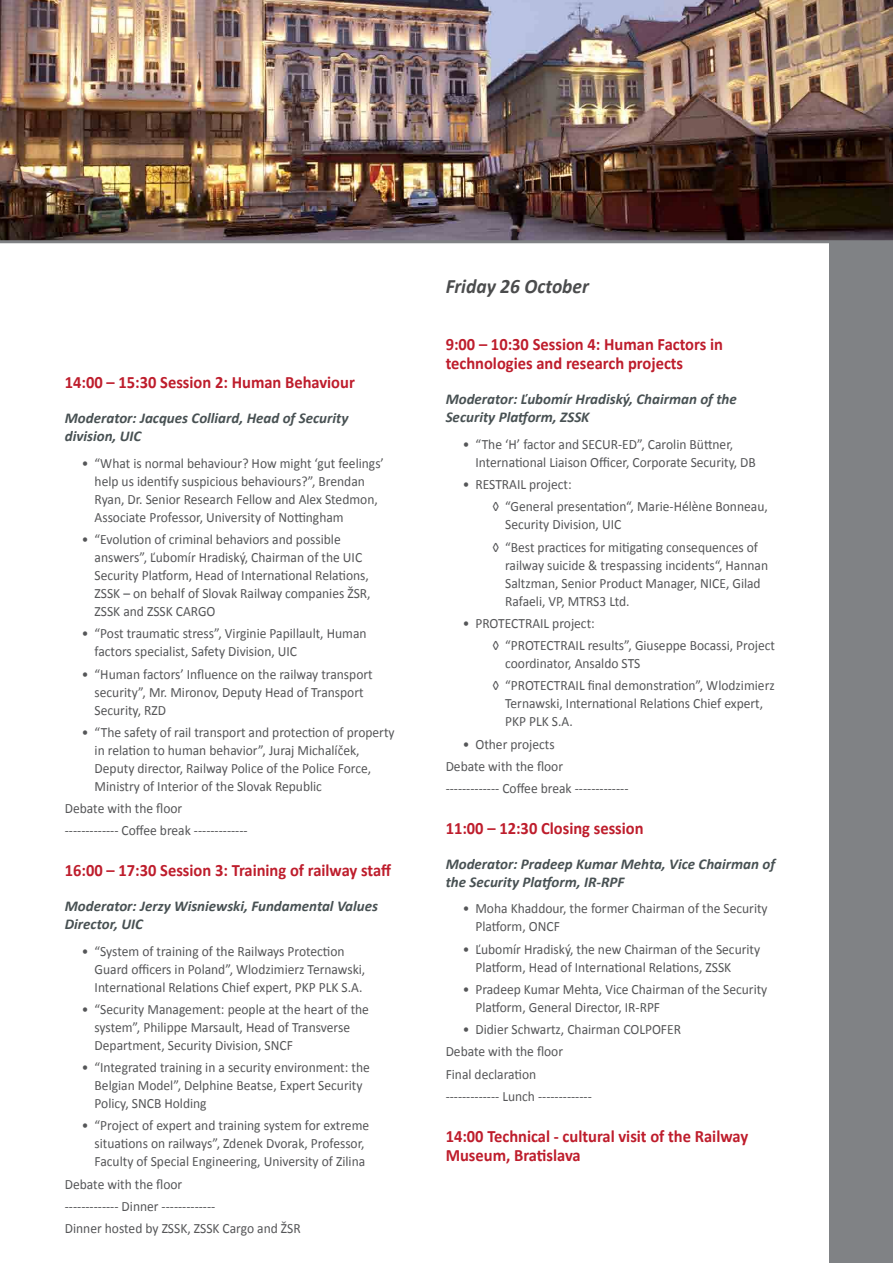
<style>
.page{position:relative;width:893px;height:1263px;background:#fff}
.page>*{position:absolute;margin:0;border:0;box-sizing:border-box;transform-origin:0 0}
.date{font:italic 700 20.4px "Calibri";color:#4b4c4d;scale:.95 1}
._2_session{font:700 17.4px/19.5px "Calibri";color:#be1d2c;scale:.95 1}
.presenter{font:italic 700 15px/18px "Calibri";color:#485153}
.COFFEE_BREAK{font:14.1px/18px "Calibri";color:#555658;scale:.95 1}
._3_txt{font:14.1px "Calibri";color:#555658;scale:.95 1}
</style>
<div class="page">
<div style="left:829px;top:0;width:64px;height:1263px;background:#808285"></div>
<img style="left:0;top:0;width:893px;height:243px">
<p class="_2_session" style="left:65px;top:373px;width:307px">14:00 – 15:30 Session 2: Human Behaviour</p>
<p class="presenter" style="left:65px;top:409px;width:285px">Moderator: Jacques Colliard, Head of Security division, UIC</p>
<p class="COFFEE_BREAK" style="left:95px;top:454px;width:306px;text-indent:-13px">• “What is normal behaviour? How might ‘gut feelings’ help us identify suspicious behaviours?”, Brendan Ryan, Dr. Senior Research Fellow and Alex Stedmon, Associate Professor, University of Nottingham</p>
<p class="COFFEE_BREAK" style="left:95px;top:530px;width:292px;text-indent:-13px">• “Evolution of criminal behaviors and possible answers”, Ľubomír Hradiský, Chairman of the UIC Security Platform, Head of International Relations, ZSSK – on behalf of Slovak Railway companies ŽSR, ZSSK and ZSSK CARGO</p>
<p class="COFFEE_BREAK" style="left:95px;top:625px;width:288px;text-indent:-13px">• “Post traumatic stress”, Virginie Papillault, Human factors specialist, Safety Division, UIC</p>
<p class="COFFEE_BREAK" style="left:95px;top:665px;width:294px;text-indent:-13px">• “Human factors’ Influence on the railway transport security”, Mr. Mironov, Deputy Head of Transport<br>Security, RZD</p>
<p class="COFFEE_BREAK" style="left:95px;top:723px;width:317px;text-indent:-13px">• “The safety of rail transport and protection of property in relation to human behavior”, Juraj Michalíček, Deputy director, Railway Police of the Police Force, Ministry of Interior of the Slovak Republic</p>
<p class="_3_txt" style="left:65px;top:799px;width:125px">Debate with the floor</p>
<p class="COFFEE_BREAK" style="left:65px;top:822px;width:194px">------------- Coffee break -------------</p>
<p class="_2_session" style="left:65px;top:861px;width:345px">16:00 – 17:30 Session 3: Training of railway staff</p>
<p class="presenter" style="left:65px;top:897px;width:315px">Moderator: Jerzy Wisniewski, Fundamental Values<br>Director, UIC</p>
<p class="COFFEE_BREAK" style="left:95px;top:942px;width:286px;text-indent:-13px">• “System of training of the Railways Protection<br>Guard officers in Poland”, Wlodzimierz Ternawski,<br>International Relations Chief expert, PKP PLK S.A.</p>
<p class="COFFEE_BREAK" style="left:95px;top:1000px;width:290px;text-indent:-13px">• “Security Management: people at the heart of the system”, Philippe Marsault, Head of Transverse<br>Department, Security Division, SNCF</p>
<p class="COFFEE_BREAK" style="left:95px;top:1058px;width:291px;text-indent:-13px">• “Integrated training in a security environment: the<br>Belgian Model”, Delphine Beatse, Expert Security<br>Policy, SNCB Holding</p>
<p class="COFFEE_BREAK" style="left:95px;top:1117px;width:291px;text-indent:-13px">• “Project of expert and training system for extreme situations on railways”, Zdenek Dvorak, Professor,<br>Faculty of Special Engineering, University of Zilina</p>
<p class="_3_txt" style="left:65px;top:1175px;width:125px">Debate with the floor</p>
<p class="COFFEE_BREAK" style="left:65px;top:1197px;width:160px">------------- Dinner -------------</p>
<p class="_3_txt" style="left:65px;top:1219px;width:250px">Dinner hosted by ZSSK, ZSSK Cargo and ŽSR</p>
<p class="date" style="left:446px;top:273px;width:152px">Friday 26 October</p>
<p class="_2_session" style="left:446px;top:334px;width:293px">9:00 – 10:30 Session 4: Human Factors in technologies and research projects</p>
<p class="presenter" style="left:446px;top:390px;width:293px">Moderator: Ľubomír Hradiský, Chairman of the<br>Security Platform, ZSSK</p>
<p class="COFFEE_BREAK" style="left:475px;top:435px;width:297px;text-indent:-13px">• “The ‘H’ factor and SECUR-ED”, Carolin Büttner,<br>International Liaison Officer, Corporate Security, DB</p>
<p class="COFFEE_BREAK" style="left:463px;top:475px;width:116px">• RESTRAIL project:</p>
<p class="COFFEE_BREAK" style="left:505px;top:498px;width:278px;text-indent:-13px">◊ “General presentation“, Marie-Hélène Bonneau,<br>Security Division, UIC</p>
<p class="COFFEE_BREAK" style="left:505px;top:538px;width:278px;text-indent:-13px">◊ “Best practices for mitigating consequences of railway suicide &amp; trespassing incidents“, Hannan Saltzman, Senior Product Manager, NICE, Gilad Rafaeli, VP, MTRS3 Ltd.</p>
<p class="COFFEE_BREAK" style="left:463px;top:614px;width:141px">• PROTECTRAIL project:</p>
<p class="COFFEE_BREAK" style="left:505px;top:636px;width:286px;text-indent:-13px">◊ “PROTECTRAIL results”, Giuseppe Bocassi, Project coordinator, Ansaldo STS</p>
<p class="COFFEE_BREAK" style="left:505px;top:677px;width:285px;text-indent:-13px">◊ “PROTECTRAIL final demonstration”, Wlodzimierz<br>Ternawski, International Relations Chief expert,<br>PKP PLK S.A.</p>
<p class="COFFEE_BREAK" style="left:463px;top:735px;width:98px">• Other projects</p>
<p class="_3_txt" style="left:446px;top:757px;width:125px">Debate with the floor</p>
<p class="COFFEE_BREAK" style="left:446px;top:779px;width:194px">------------- Coffee break -------------</p>
<p class="_2_session" style="left:446px;top:818px;width:210px">11:00 – 12:30 Closing session</p>
<p class="presenter" style="left:446px;top:855px;width:331px">Moderator: Pradeep Kumar Mehta, Vice Chairman of the Security Platform, IR-RPF</p>
<p class="COFFEE_BREAK" style="left:475px;top:900px;width:309px;text-indent:-13px">• Moha Khaddour, the former Chairman of the Security<br>Platform, ONCF</p>
<p class="COFFEE_BREAK" style="left:475px;top:940px;width:301px;text-indent:-13px">• Ľubomír Hradiský, the new Chairman of the Security<br>Platform, Head of International Relations, ZSSK</p>
<p class="COFFEE_BREAK" style="left:475px;top:980px;width:309px;text-indent:-13px">• Pradeep Kumar Mehta, Vice Chairman of the Security<br>Platform, General Director, IR-RPF</p>
<p class="COFFEE_BREAK" style="left:463px;top:1020px;width:231px">• Didier Schwartz, Chairman COLPOFER</p>
<p class="_3_txt" style="left:446px;top:1043px;width:125px">Debate with the floor</p>
<p class="_3_txt" style="left:446px;top:1065px;width:97px">Final declaration</p>
<p class="COFFEE_BREAK" style="left:446px;top:1087px;width:155px">------------- Lunch -------------</p>
<p class="_2_session" style="left:446px;top:1126px;width:320px">14:00 Technical - cultural visit of the Railway<br>Museum, Bratislava</p>
</div>
